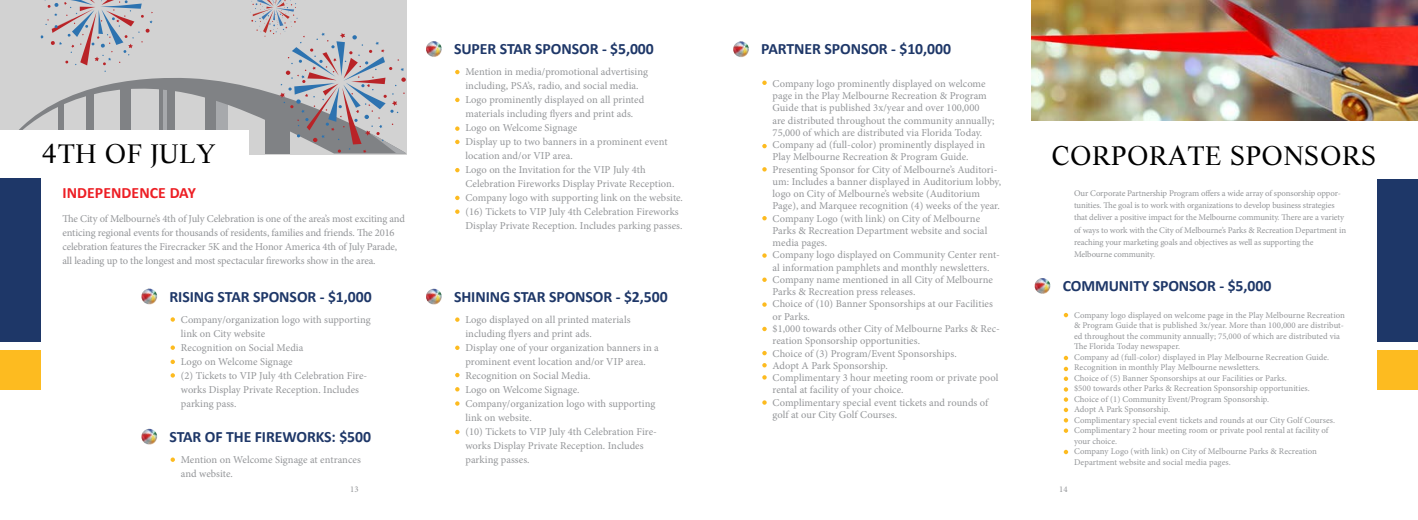
<style>
.page{position:relative;width:1418px;height:520px;background:#fff}
.page>*{position:absolute;margin:0;border:0;box-sizing:border-box;transform-origin:0 0}
.t1{font:26.25px "Life";letter-spacing:.025em;color:#000}
.t2{font:700 15.75px "Calibri";letter-spacing:-.005em;color:#1e3768}
.t3{font:700 15.75px "Calibri";letter-spacing:.005em;color:#ed1e24}
.t4{font:10.5px/14px "Minion Pro";color:#939598}
.t5{font:8.75px/10.5px "Minion Pro";letter-spacing:-.005em;color:#939598}
.s1{font-size:28px}
</style>
<div class="page">
<div style="left:0;top:0;width:406px;height:154px;background:#d2d2d2"></div>
<div style="left:0;top:178px;width:41px;height:164px;background:#1e3768"></div>
<div style="left:1377px;top:178px;width:41px;height:164px;background:#1e3768"></div>
<div style="left:1034px;top:135px;width:384px;height:44px;background:#fff"></div>
<svg style="left:171px;top:345px;width:4px;height:5px"></svg>
<svg style="left:455px;top:126px;width:4px;height:5px"></svg>
<svg style="left:762px;top:144px;width:4px;height:4px"></svg>
<svg style="left:455px;top:345px;width:4px;height:5px"></svg>
<svg style="left:171px;top:373px;width:4px;height:4px"></svg>
<svg style="left:455px;top:98px;width:4px;height:4px"></svg>
<svg style="left:1063px;top:356px;width:5px;height:4px"></svg>
<svg style="left:455px;top:401px;width:4px;height:5px"></svg>
<svg style="left:455px;top:430px;width:4px;height:4px"></svg>
<svg style="left:455px;top:373px;width:4px;height:4px"></svg>
<svg style="left:455px;top:387px;width:4px;height:4px"></svg>
<svg style="left:171px;top:359px;width:4px;height:5px"></svg>
<svg style="left:455px;top:140px;width:4px;height:4px"></svg>
<svg style="left:762px;top:167px;width:4px;height:4px"></svg>
<svg style="left:1063px;top:367px;width:5px;height:14px"></svg>
<svg style="left:455px;top:168px;width:4px;height:4px"></svg>
<svg style="left:1063px;top:387px;width:5px;height:4px"></svg>
<svg style="left:455px;top:196px;width:4px;height:4px"></svg>
<svg style="left:1063px;top:408px;width:5px;height:4px"></svg>
<svg style="left:762px;top:253px;width:4px;height:5px"></svg>
<svg style="left:762px;top:277px;width:4px;height:5px"></svg>
<svg style="left:762px;top:302px;width:4px;height:5px"></svg>
<svg style="left:762px;top:351px;width:4px;height:4px"></svg>
<svg style="left:762px;top:375px;width:4px;height:4px"></svg>
<svg style="left:762px;top:327px;width:4px;height:4px"></svg>
<svg style="left:762px;top:363px;width:4px;height:4px"></svg>
<svg style="left:762px;top:400px;width:4px;height:5px"></svg>
<svg style="left:1063px;top:418px;width:5px;height:4px"></svg>
<svg style="left:1063px;top:428px;width:5px;height:5px"></svg>
<svg style="left:1063px;top:450px;width:5px;height:4px"></svg>
<svg style="left:455px;top:209px;width:4px;height:5px"></svg>
<svg style="left:762px;top:216px;width:4px;height:4px"></svg>
<svg style="left:1063px;top:397px;width:5px;height:5px"></svg>
<svg style="left:171px;top:317px;width:4px;height:5px"></svg>
<svg style="left:455px;top:70px;width:4px;height:4px"></svg>
<svg style="left:762px;top:81px;width:4px;height:4px"></svg>
<svg style="left:1063px;top:313px;width:5px;height:4px"></svg>
<svg style="left:171px;top:457px;width:4px;height:5px"></svg>
<svg style="left:455px;top:317px;width:4px;height:5px"></svg>
<img style="left:141px;top:289px;width:16px;height:15px">
<img style="left:426px;top:41px;width:16px;height:16px">
<img style="left:733px;top:41px;width:16px;height:16px">
<img style="left:1034px;top:278px;width:16px;height:16px">
<img style="left:141px;top:429px;width:16px;height:16px">
<img style="left:426px;top:289px;width:16px;height:16px">
<svg style="left:40px;top:0;width:113px;height:72px"></svg>
<div style="left:0;top:350px;width:41px;height:39px;background:#fdbb20"></div>
<div style="left:1377px;top:350px;width:41px;height:39px;background:#fdbb20"></div>
<img style="left:1032px;top:0;width:386px;height:121px">
<svg style="left:19px;top:78px;width:387px;height:76px"></svg>
<svg style="left:250px;top:0;width:156px;height:153px"></svg>
<div style="left:0;top:130px;width:249px;height:44px;background:#fff"></div>
<h2 class="t2" style="left:454px;top:39px;width:201px">SUPER STAR SPONSOR - $5,000</h2>
<h2 class="t2" style="left:761px;top:39px;width:191px">PARTNER SPONSOR - $10,000</h2>
<p class="t4" style="left:465px;top:65px;width:219px">Mention in media/promotional advertising including, PSA’s, radio, and social media.<br>Logo prominently displayed on all printed materials including flyers and print ads.<br>Logo on Welcome Signage<br>Display up to two banners in a prominent event location and/or VIP area.<br>Logo on the Invitation for the VIP July 4th Celebration Fireworks Display Private Reception.<br>Company logo with supporting link on the website. (16) Tickets to VIP July 4th Celebration Fireworks Display Private Reception. Includes parking passes.</p>
<p class="t4" style="left:772px;top:77px;width:230px;line-height:12.2px">Company logo prominently displayed on welcome page in the Play Melbourne Recreation &amp; Program Guide that is published 3x/year and over 100,000<br>are distributed throughout the community annually; 75,000 of which are distributed via Florida Today.<br>Company ad (full-color) prominently displayed in Play Melbourne Recreation &amp; Program Guide.<br>Presenting Sponsor for City of Melbourne’s Auditori&shy;um: Includes a banner displayed in Auditorium lobby, logo on City of Melbourne’s website (Auditorium Page), and Marquee recognition (4) weeks of the year.<br>Company Logo (with link) on City of Melbourne Parks &amp; Recreation Department website and social media pages.<br>Company logo displayed on Community Center rent&shy;al information pamphlets and monthly newsletters.<br>Company name mentioned in all City of Melbourne Parks &amp; Recreation press releases.<br>Choice of (10) Banner Sponsorships at our Facilities or Parks.<br>$1,000 towards other City of Melbourne Parks &amp; Rec&shy;reation Sponsorship opportunities.<br>Choice of (3) Program/Event Sponsorships.<br>Adopt A Park Sponsorship.<br>Complimentary 3 hour meeting room or private pool rental at facility of your choice.<br>Complimentary special event tickets and rounds of golf at our City Golf Courses.</p>
<h1 class="t1" style="left:42px;top:137px;width:175px"><span class="s1">4</span>TH OF JULY</h1>
<h1 class="t1" style="left:1051px;top:139px;width:326px">CORPORATE SPONSORS</h1>
<h2 class="t3" style="left:62px;top:183px;width:135px">INDEPENDENCE DAY</h2>
<p class="t4" style="left:62px;top:211px;width:344px">The City of Melbourne’s 4th of July Celebration is one of the area’s most exciting and enticing regional events for thousands of residents, families and friends. The 2016 celebration features the Firecracker 5K and the Honor America 4th of July Parade, all leading up to the longest and most spectacular fireworks show in the area.</p>
<p class="t5" style="left:1074px;top:187px;width:274px;line-height:12.2px">Our Corporate Partnership Program offers a wide array of sponsorship oppor&shy;tunities. The goal is to work with organizations to develop business strategies that deliver a positive impact for the Melbourne community. There are a variety of ways to work with the City of Melbourne’s Parks &amp; Recreation Department in reaching your marketing goals and objectives as well as supporting the Melbourne community.</p>
<h2 class="t2" style="left:1062px;top:276px;width:210px">COMMUNITY SPONSOR - $5,000</h2>
<h2 class="t2" style="left:169px;top:286px;width:204px">RISING STAR SPONSOR - $1,000</h2>
<h2 class="t2" style="left:454px;top:286px;width:215px">SHINING STAR SPONSOR - $2,500</h2>
<p class="t5" style="left:1074px;top:310px;width:272px">Company logo displayed on welcome page in the Play Melbourne Recreation &amp; Program Guide that is published 3x/year. More than 100,000 are distribut&shy;ed throughout the community annually; 75,000 of which are distributed via The Florida Today newspaper.<br>Company ad (full-color) displayed in Play Melbourne Recreation Guide.<br>Recognition in monthly Play Melbourne newsletters.<br>Choice of (5) Banner Sponsorships at our Facilities or Parks.<br>$500 towards other Parks &amp; Recreation Sponsorship opportunities.<br>Choice of (1) Community Event/Program Sponsorship.<br>Adopt A Park Sponsorship.<br>Complimentary special event tickets and rounds at our City Golf Courses.<br>Complimentary 2 hour meeting room or private pool rental at facility of your choice.<br>Company Logo (with link) on City of Melbourne Parks &amp; Recreation</p>
<p class="t4" style="left:181px;top:312px;width:191px">Company/organization logo with supporting link on City website<br>Recognition on Social Media<br>Logo on Welcome Signage<br>(2) Tickets to VIP July 4th Celebration Fire&shy;works Display Private Reception. Includes parking pass.</p>
<p class="t4" style="left:465px;top:312px;width:195px">Logo displayed on all printed materials including flyers and print ads.<br>Display one of your organization banners in a prominent event location and/or VIP area.<br>Recognition on Social Media.<br>Logo on Welcome Signage.<br>Company/organization logo with supporting link on website.<br>(10) Tickets to VIP July 4th Celebration Fire&shy;works Display Private Reception. Includes parking passes.</p>
<h2 class="t2" style="left:169px;top:426px;width:203px">STAR OF THE FIREWORKS: $500</h2>
<p class="t4" style="left:181px;top:452px;width:181px">Mention on Welcome Signage at entrances</p>
<p class="t5" style="left:1074px;top:457px;width:158px">Department website and social media pages.</p>
<p class="t4" style="left:181px;top:466px;width:54px">and website.</p>
<p class="t5" style="left:350px;top:483px;width:10px">13</p>
<p class="t5" style="left:1059px;top:483px;width:10px">14</p>
</div>
